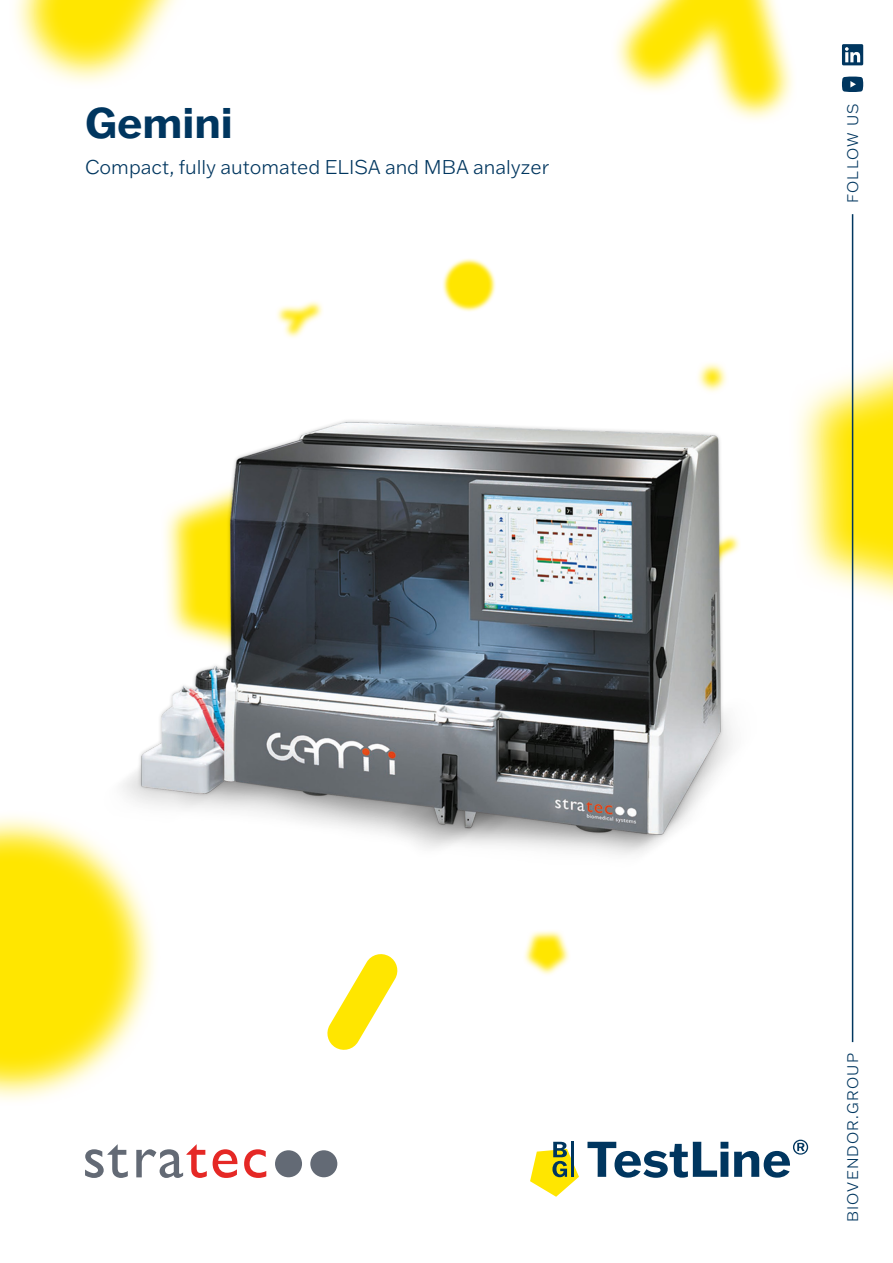
<style>
.page{position:relative;width:893px;height:1263px;background:#fff}
.page>*{position:absolute;margin:0;border:0;box-sizing:border-box;transform-origin:0 0}
.t1{font:700 42px "Franklin Gothic ATF";color:#00365f}
.t2{font:300 19.5px "Franklin Gothic ATF";color:#00365f}
.t3{font:300 15px "Franklin Gothic ATF";letter-spacing:.075em;color:#00365f}
</style>
<div class="page">
<svg style="left:616px;top:24px;width:177px;height:96px"></svg>
<svg style="left:627px;top:0;width:156px;height:109px"></svg>
<svg style="left:0;top:816px;width:154px;height:284px"></svg>
<svg style="left:0;top:836px;width:135px;height:245px;background:#ffe92a"></svg>
<svg style="left:15px;top:0;width:111px;height:83px"></svg>
<svg style="left:27px;top:0;width:150px;height:71px"></svg>
<svg style="left:851px;top:334px;width:42px;height:291px"></svg>
<svg style="left:840px;top:364px;width:53px;height:230px;background:#fbe945"></svg>
<svg style="left:327px;top:954px;width:71px;height:96px"></svg>
<svg style="left:524px;top:940px;width:45px;height:35px"></svg>
<svg style="left:529px;top:936px;width:36px;height:34px"></svg>
<svg style="left:277px;top:301px;width:46px;height:18px"></svg>
<svg style="left:282px;top:305px;width:37px;height:14px"></svg>
<svg style="left:443px;top:258px;width:53px;height:54px"></svg>
<svg style="left:446px;top:262px;width:46px;height:46px;background:#ffe710"></svg>
<svg style="left:530px;top:1142px;width:49px;height:55px"></svg>
<hr style="left:571px;top:1142px;width:3px;height:35px;background:#00365f">
<svg style="left:587px;top:1140px;width:221px;height:38px"></svg>
<svg style="left:85px;top:1144px;width:43px;height:34px"></svg>
<svg style="left:213px;top:1149px;width:24px;height:29px"></svg>
<svg style="left:136px;top:1144px;width:71px;height:34px"></svg>
<svg style="left:244px;top:1149px;width:22px;height:29px"></svg>
<div style="left:275px;top:1150px;width:27px;height:27px;background:#636a75;border-radius:50%"></div>
<div style="left:310px;top:1150px;width:27px;height:27px;background:#636a75;border-radius:50%"></div>
<hr style="left:852px;top:214px;width:1px;height:828px;background:#00365f">
<svg style="left:842px;top:44px;width:21px;height:21px"></svg>
<svg style="left:842px;top:77px;width:21px;height:15px"></svg>
<img style="left:49px;top:319px;width:791px;height:617px">
<h1 class="t1" style="left:85px;top:94px;width:149px">Gemini</h1>
<p class="t2" style="left:85px;top:154px;width:466px">Compact, fully automated ELISA and MBA analyzer</p>
<p class="t3" style="left:843px;top:203px;width:101px;rotate:-90deg">FOLLOW US</p>
<p class="t3" style="left:843px;top:1222px;width:170px;rotate:-90deg">BIOVENDOR.GROUP</p>
</div>
